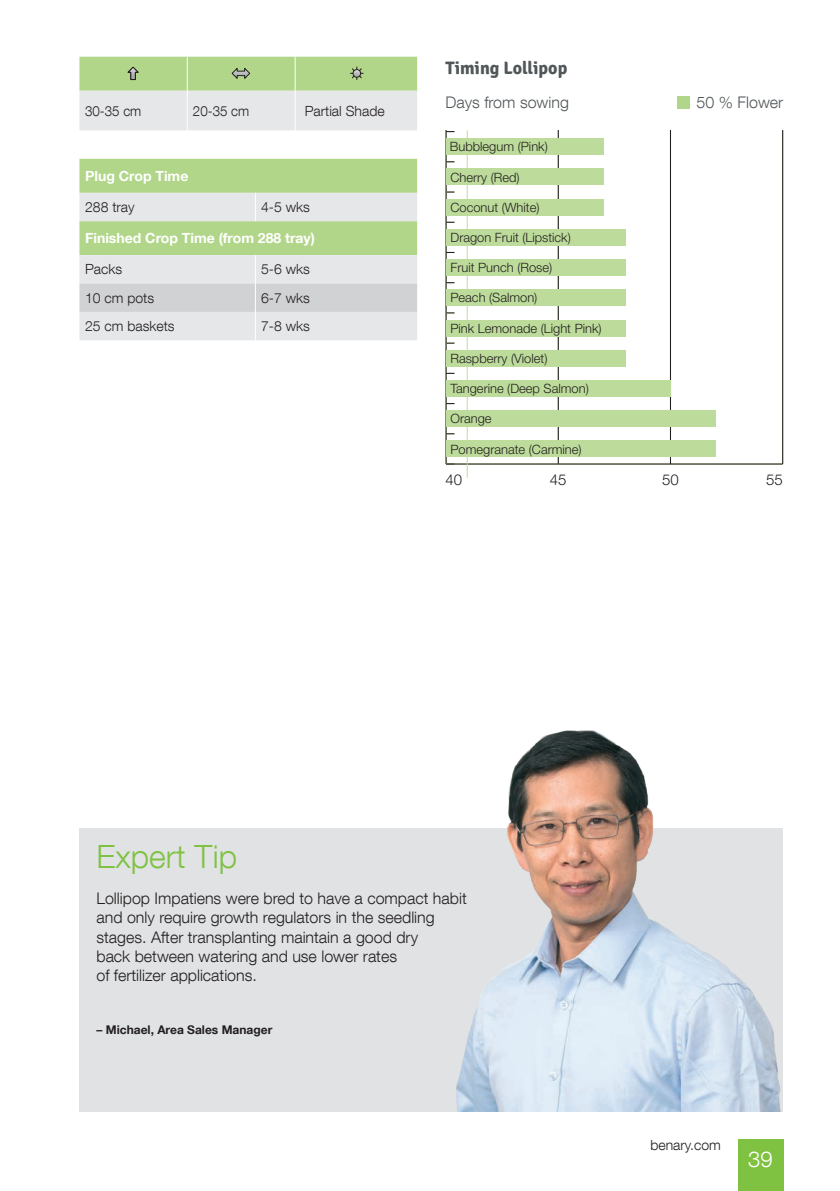
<style>
.page{position:relative;width:840px;height:1191px;background:#fff}
.page>*{position:absolute;margin:0;border:0;box-sizing:border-box;transform-origin:0 0}
.t1{font:300 32px "Helvetica Neue LT Com";color:#7fc241}
.t2{font:300 22px "Helvetica Neue LT Com";color:#fff}
.t3{font:700 18px "Signika";color:#515659}
.t4{font:300 16px/19.2px "Helvetica Neue LT Com";color:#231f20}
.t5{font:300 16px "Helvetica Neue LT Com";color:#515659}
.t6{font:300 15px "Helvetica Neue LT Com";color:#231f20}
.t7{font:300 14px "Helvetica Neue LT Com";color:#231f20}
.t8{font:700 14px "Helvetica Neue LT Com";color:#fff}
.t9{font:300 14px "Helvetica Neue LT Com";color:#231f20;scale:.95 1}
.t10{font:300 12.8px "Helvetica Neue LT Com";color:#231f20}
.t11{font:700 12px "Helvetica Neue LT Com";color:#231f20}
</style>
<div class="page">
<div style="left:737px;top:1140px;width:45px;height:51px;background:#7fc241"></div>
<svg style="left:79px;top:159px;width:338px;height:181px;background:#cfddc2"></svg>
<hr style="left:446px;top:463px;width:336px;height:1px;background:#231f20">
<hr style="left:445px;top:130px;width:1px;height:334px;background:#231f20">
<hr style="left:557px;top:130px;width:1px;height:334px;background:#231f20">
<hr style="left:669px;top:130px;width:1px;height:334px;background:#231f20">
<hr style="left:781px;top:130px;width:1px;height:334px;background:#231f20">
<svg style="left:446px;top:342px;width:8px;height:2px"></svg>
<svg style="left:446px;top:191px;width:8px;height:2px"></svg>
<div style="left:446px;top:138px;width:157px;height:17px;background:#bddc9b"></div>
<div style="left:446px;top:168px;width:157px;height:17px;background:#bddc9b"></div>
<div style="left:446px;top:199px;width:157px;height:17px;background:#bddc9b"></div>
<div style="left:446px;top:229px;width:179px;height:17px;background:#bddc9b"></div>
<div style="left:446px;top:259px;width:179px;height:17px;background:#bddc9b"></div>
<div style="left:446px;top:289px;width:179px;height:17px;background:#bddc9b"></div>
<div style="left:446px;top:319px;width:179px;height:17px;background:#bddc9b"></div>
<div style="left:446px;top:350px;width:179px;height:17px;background:#bddc9b"></div>
<div style="left:446px;top:380px;width:224px;height:17px;background:#bddc9b"></div>
<div style="left:446px;top:410px;width:269px;height:17px;background:#bddc9b"></div>
<div style="left:446px;top:440px;width:269px;height:17px;background:#bddc9b"></div>
<div style="left:676px;top:96px;width:13px;height:13px;background:#b1d689"></div>
<svg style="left:79px;top:57px;width:338px;height:73px;background:#cddebd"></svg>
<svg style="left:353px;top:70px;width:7px;height:7px"></svg>
<div style="left:352px;top:69px;width:9px;height:9px;border:1px solid #231f20;border-radius:50%"></div>
<div style="left:79px;top:828px;width:703px;height:283px;background:#e0e2e4"></div>
<img style="left:456px;top:730px;width:327px;height:381px">
<p class="t9" style="left:85px;top:102px;width:61px">30-35 cm</p>
<p class="t9" style="left:193px;top:102px;width:61px">20-35 cm</p>
<p class="t7" style="left:304px;top:102px;width:81px">Partial Shade</p>
<p class="t8" style="left:85px;top:171px;width:105px">Plug Crop Time</p>
<p class="t7" style="left:85px;top:198px;width:51px">288 tray</p>
<p class="t7" style="left:261px;top:198px;width:50px">4-5 wks</p>
<p class="t8" style="left:85px;top:229px;width:231px">Finished Crop Time (from 288 tray)</p>
<p class="t7" style="left:85px;top:261px;width:39px">Packs</p>
<p class="t7" style="left:261px;top:261px;width:50px">5-6 wks</p>
<p class="t7" style="left:85px;top:289px;width:70px">10 cm pots</p>
<p class="t7" style="left:261px;top:289px;width:50px">6-7 wks</p>
<p class="t7" style="left:85px;top:317px;width:91px">25 cm baskets</p>
<p class="t7" style="left:261px;top:317px;width:50px">7-8 wks</p>
<p class="t3" style="left:445px;top:60px;width:123px">Timing Lollipop</p>
<p class="t5" style="left:445px;top:92px;width:125px">Days from sowing</p>
<p class="t10" style="left:449px;top:142px;width:99px">Bubblegum (Pink)</p>
<p class="t10" style="left:450px;top:172px;width:71px">Cherry (Red)</p>
<p class="t10" style="left:450px;top:202px;width:90px">Coconut (White)</p>
<p class="t10" style="left:450px;top:233px;width:122px">Dragon Fruit (Lipstick)</p>
<p class="t10" style="left:450px;top:263px;width:103px">Fruit Punch (Rose)</p>
<p class="t10" style="left:450px;top:293px;width:88px">Peach (Salmon)</p>
<p class="t10" style="left:450px;top:323px;width:153px">Pink Lemonade (Light Pink)</p>
<p class="t10" style="left:450px;top:353px;width:98px">Raspberry (Violet)</p>
<p class="t10" style="left:450px;top:384px;width:140px">Tangerine (Deep Salmon)</p>
<p class="t10" style="left:450px;top:414px;width:43px">Orange</p>
<p class="t10" style="left:450px;top:444px;width:133px">Pomegranate (Carmine)</p>
<p class="t5" style="left:696px;top:92px;width:88px">50 % Flower</p>
<p class="t6" style="left:445px;top:474px;width:18px">40</p>
<p class="t6" style="left:549px;top:474px;width:18px">45</p>
<p class="t6" style="left:661px;top:474px;width:18px">50</p>
<p class="t6" style="left:765px;top:474px;width:18px">55</p>
<h1 class="t1" style="left:96px;top:837px;width:142px">Expert Tip</h1>
<p class="t4" style="left:96px;top:888px;width:371px">Lollipop Impatiens were bred to have a compact habit and only require growth regulators in the seedling stages. After transplanting maintain a good dry<br>back between watering and use lower rates<br>of fertilizer applications.</p>
<p class="t11" style="left:96px;top:1025px;width:177px">– Michael, Area Sales Manager</p>
<p class="t7" style="left:650px;top:1139px;width:72px">benary.com</p>
<h2 class="t2" style="left:747px;top:1145px;width:26px">39</h2>
</div>
